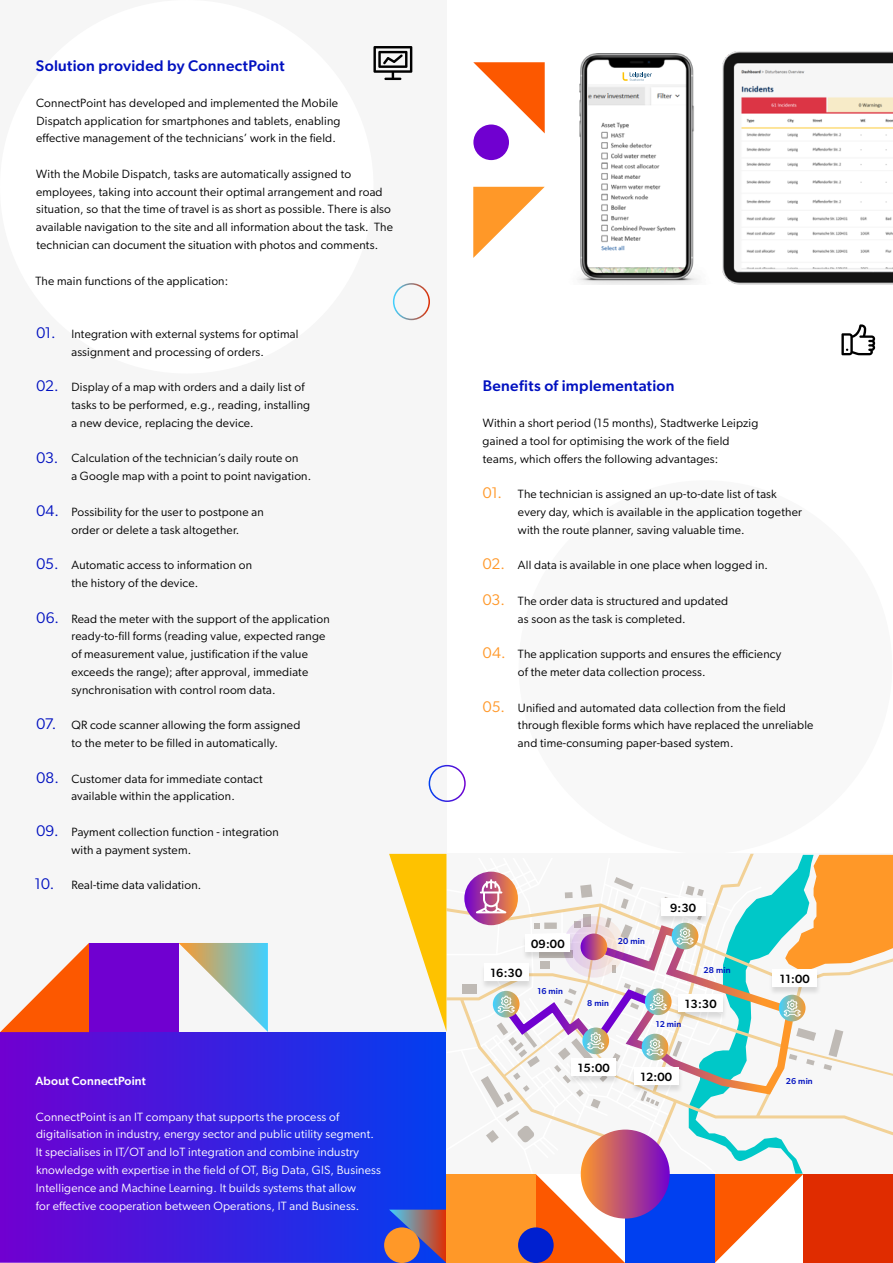
<style>
.page{position:relative;width:893px;height:1263px;background:#fff}
.page>*{position:absolute;margin:0;border:0;box-sizing:border-box;transform-origin:0 0}
.t1{font:500 15.45px "Gibson";letter-spacing:.02em;color:#0010c0}
.t2{font:15.45px "Gibson";letter-spacing:.005em;color:#0010c0}
.t3{font:15.45px "Gibson";color:#ff9828}
.t4{font:12px/17.9px "Gibson";letter-spacing:.015em;color:#000}
.t5{font:12px/17.9px "Gibson";letter-spacing:.015em;color:#fff}
.t6{font:500 12px "Gibson";letter-spacing:.015em;color:#000}
.t7{font:500 12px "Gibson";letter-spacing:.015em;color:#fff}
.t8{font:500 8.55px "Gibson";letter-spacing:.015em;color:#0010c0}
</style>
<div class="page">
<div style="left:0;top:1032px;width:446px;height:231px;background:linear-gradient(to right,#7000d0,#013ff0)"></div>
<svg style="left:389px;top:1209px;width:57px;height:54px"></svg>
<div style="left:384px;top:1227px;width:36px;height:36px;background:#ff9828;border-radius:50%"></div>
<div style="left:0;top:0;width:446px;height:1032px;background:#f6f6f6"></div>
<div style="left:519px;top:480px;width:373px;height:374px;background:#f8f8f8;border-radius:50%"></div>
<div style="left:0;top:0;width:374px;height:374px;background:#fff;border-radius:50%"></div>
<svg style="left:373px;top:46px;width:39px;height:34px"></svg>
<svg style="left:841px;top:324px;width:34px;height:31px"></svg>
<div style="left:446px;top:1174px;width:90px;height:89px;background:#ff9828"></div>
<div style="left:393px;top:283px;width:37px;height:37px;border:2px solid #fff;border-radius:50%"></div>
<div style="left:429px;top:765px;width:37px;height:37px;border:2px solid #fff;border-radius:50%"></div>
<svg style="left:473px;top:187px;width:72px;height:71px"></svg>
<svg style="left:473px;top:62px;width:72px;height:71px"></svg>
<div style="left:473px;top:125px;width:36px;height:35px;background:#7000d0;border-radius:50%"></div>
<div style="left:462px;top:984px;width:15px;height:9px;background:#bfbab5"></div>
<svg style="left:389px;top:854px;width:57px;height:176px"></svg>
<svg style="left:464px;top:872px;width:54px;height:53px"></svg>
<svg style="left:476px;top:855px;width:417px;height:408px"></svg>
<div style="left:630px;top:1068px;width:53px;height:25px;background:#000;opacity:.12"></div>
<div style="left:634px;top:1067px;width:45px;height:18px;background:#fff"></div>
<div style="left:522px;top:934px;width:52px;height:26px;background:#000;opacity:.12"></div>
<div style="left:526px;top:934px;width:44px;height:18px;background:#fff"></div>
<img style="left:578px;top:53px;width:121px;height:232px">
<svg style="left:623px;top:72px;width:29px;height:9px"></svg>
<img style="left:722px;top:51px;width:171px;height:234px">
<svg style="left:179px;top:943px;width:89px;height:89px"></svg>
<svg style="left:0;top:943px;width:89px;height:89px"></svg>
<div style="left:89px;top:943px;width:90px;height:89px;background:#7000d0"></div>
<p class="t1" style="left:36px;top:57px;width:250px">Solution provided by ConnectPoint</p>
<p class="t4" style="left:36px;top:94px;width:306px">ConnectPoint has developed and implemented the Mobile<br>Dispatch application for smartphones and tablets, enabling effective management of the technicians’ work in the field.</p>
<p class="t4" style="left:36px;top:165px;width:358px">With the Mobile Dispatch, tasks are automatically assigned to employees, taking into account their optimal arrangement and road situation, so that the time of travel is as short as possible. There is also available navigation to the site and all information about the task. The technician can document the situation with photos and comments.</p>
<p class="t4" style="left:35px;top:271px;width:194px">The main functions of the application:</p>
<p class="t2" style="left:36px;top:323px;width:21px">01.</p>
<p class="t2" style="left:36px;top:377px;width:24px">02.</p>
<p class="t2" style="left:36px;top:448px;width:24px">03.</p>
<p class="t2" style="left:36px;top:501px;width:24px">04.</p>
<p class="t2" style="left:36px;top:555px;width:24px">05.</p>
<p class="t2" style="left:36px;top:608px;width:24px">06.</p>
<p class="t2" style="left:36px;top:715px;width:22px">07.</p>
<p class="t2" style="left:36px;top:768px;width:24px">08.</p>
<p class="t2" style="left:36px;top:821px;width:24px">09.</p>
<p class="t2" style="left:35px;top:875px;width:21px">10.</p>
<p class="t4" style="left:71px;top:325px;width:228px">Integration with external systems for optimal assignment and processing of orders.</p>
<p class="t4" style="left:71px;top:378px;width:240px">Display of a map with orders and a daily list of tasks to be performed, e.g., reading, installing a new device, replacing the device.</p>
<p class="t4" style="left:71px;top:449px;width:241px">Calculation of the technician’s daily route on<br>a Google map with a point to point navigation.</p>
<p class="t4" style="left:71px;top:503px;width:194px">Possibility for the user to postpone an order or delete a task altogether.</p>
<p class="t4" style="left:71px;top:556px;width:182px">Automatic access to information on the history of the device.</p>
<p class="t4" style="left:71px;top:609px;width:260px">Read the meter with the support of the application ready-to-fill forms (reading value, expected range of measurement value, justification if the value exceeds the range); after approval, immediate synchronisation with control room data.</p>
<p class="t4" style="left:71px;top:716px;width:231px">QR code scanner allowing the form assigned to the meter to be filled in automatically.</p>
<p class="t4" style="left:71px;top:769px;width:193px">Customer data for immediate contact available within the application.</p>
<p class="t4" style="left:71px;top:823px;width:209px">Payment collection function - integration with a payment system.</p>
<p class="t4" style="left:71px;top:876px;width:132px">Real-time data validation.</p>
<p class="t7" style="left:35px;top:1074px;width:112px">About ConnectPoint</p>
<p class="t5" style="left:36px;top:1107px;width:347px">ConnectPoint is an IT company that supports the process of digitalisation in industry, energy sector and public utility segment.<br>It specialises in IT/OT and IoT integration and combine industry knowledge with expertise in the field of OT, Big Data, GIS, Business Intelligence and Machine Learning. It builds systems that allow<br>for effective cooperation between Operations, IT and Business.</p>
<p class="t1" style="left:483px;top:377px;width:193px">Benefits of implementation</p>
<p class="t4" style="left:483px;top:414px;width:277px">Within a short period (15 months), Stadtwerke Leipzig gained a tool for optimising the work of the field teams, which offers the following advantages:</p>
<p class="t4" style="left:518px;top:485px;width:286px">The technician is assigned an up-to-date list of task every day, which is available in the application together with the route planner, saving valuable time.</p>
<p class="t4" style="left:518px;top:556px;width:252px">All data is available in one place when logged in.</p>
<p class="t4" style="left:518px;top:591px;width:212px">The order data is structured and updated as soon as the task is completed.</p>
<p class="t4" style="left:518px;top:645px;width:265px">The application supports and ensures the efficiency of the meter data collection process.</p>
<p class="t4" style="left:518px;top:698px;width:297px">Unified and automated data collection from the field through flexible forms which have replaced the unreliable and time-consuming paper-based system.</p>
<p class="t3" style="left:483px;top:483px;width:21px">01.</p>
<p class="t3" style="left:483px;top:555px;width:24px">02.</p>
<p class="t3" style="left:483px;top:590px;width:24px">03.</p>
<p class="t3" style="left:483px;top:643px;width:24px">04.</p>
<p class="t3" style="left:483px;top:697px;width:24px">05.</p>
<p class="t6" style="left:491px;top:965px;width:33px">16:30</p>
<p class="t6" style="left:531px;top:936px;width:35px">09:00</p>
<p class="t8" style="left:537px;top:985px;width:27px">16 min</p>
<p class="t8" style="left:618px;top:936px;width:28px">20 min</p>
<p class="t8" style="left:587px;top:998px;width:23px">8 min</p>
<p class="t6" style="left:670px;top:901px;width:28px">9:30</p>
<p class="t8" style="left:703px;top:965px;width:28px">28 min</p>
<p class="t6" style="left:685px;top:996px;width:33px">13:30</p>
<p class="t8" style="left:656px;top:1018px;width:27px">12 min</p>
<p class="t6" style="left:780px;top:972px;width:31px">11:00</p>
<p class="t6" style="left:578px;top:1061px;width:33px">15:00</p>
<p class="t6" style="left:640px;top:1070px;width:33px">12:00</p>
<p class="t8" style="left:786px;top:1076px;width:28px">26 min</p>
</div>
